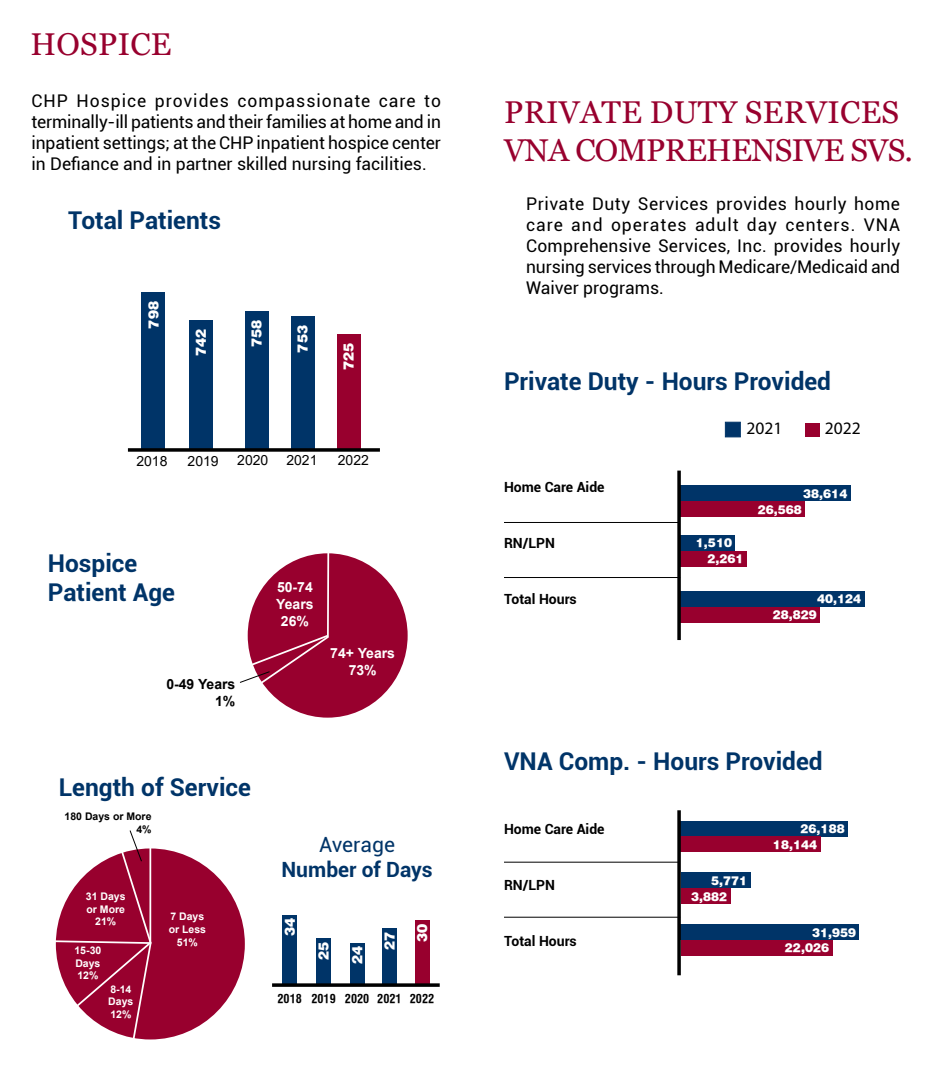
<style>
.page{position:relative;width:945px;height:1071px;background:#fff}
.page>*{position:absolute;margin:0;border:0;box-sizing:border-box;transform-origin:0 0}
.t1{font:31.5px/37.8px "Georgia";letter-spacing:.01em;color:#98002e}
.t2{font:700 24.5px/29.4px "Roboto";color:#003468}
.t3{font:700 21px "Roboto";color:#003468}
.t4{font:21px "Roboto";color:#003468}
.t5{font:17.5px/21px "Roboto";color:#000;text-align:justify}
.t6{font:17.5px "Myriad Pro";color:#000}
.t7{font:700 14px "Roboto";color:#000}
.t8{font:14px "Geneva Blck";color:#fff}
.t9{font:700 14px/16.8px "Arial";color:#fff;text-align:center}
.t10{font:14px "Arial";color:#000}
.t11{font:700 14px/16.8px "Arial";color:#000;text-align:right}
.t12{font:12.25px/15.8px "Geneva Blck";color:#fff}
.t13{font:700 12.25px "Geneva Nrw";color:#000}
.t14{font:700 10.5px/12.6px "Arial";color:#fff;text-align:center}
.t15{font:700 10.5px/12.6px "Arial";color:#000;text-align:right}
</style>
<div class="page">
<div style="left:337px;top:334px;width:23px;height:115px;background:#98002e"></div>
<div style="left:56px;top:848px;width:189px;height:192px;background:#98002e;border-radius:50%"></div>
<div style="left:248px;top:553px;width:160px;height:165px;background:#98002e;border-radius:50%"></div>
<svg style="left:240px;top:633px;width:89px;height:54px"></svg>
<hr style="left:327px;top:551px;width:2px;height:86px;background:#fff">
<div style="left:142px;top:292px;width:23px;height:157px;background:#003468"></div>
<div style="left:189px;top:320px;width:24px;height:129px;background:#003468"></div>
<div style="left:245px;top:311px;width:23px;height:138px;background:#003468"></div>
<div style="left:291px;top:316px;width:23px;height:133px;background:#003468"></div>
<svg style="left:128px;top:448px;width:252px;height:4px"></svg>
<div style="left:282px;top:915px;width:15px;height:71px;background:#003468"></div>
<div style="left:316px;top:938px;width:15px;height:48px;background:#003468"></div>
<div style="left:350px;top:943px;width:15px;height:41px;background:#003468"></div>
<div style="left:382px;top:929px;width:15px;height:57px;background:#003468"></div>
<div style="left:415px;top:920px;width:14px;height:66px;background:#98002e"></div>
<svg style="left:55px;top:830px;width:98px;height:210px"></svg>
<svg style="left:272px;top:983px;width:168px;height:4px"></svg>
<hr style="left:504px;top:522px;width:174px;height:1px;background:#000">
<hr style="left:504px;top:577px;width:176px;height:1px;background:#000">
<div style="left:680px;top:486px;width:170px;height:15px;background:#003468"></div>
<div style="left:805px;top:423px;width:15px;height:14px;background:#98002e"></div>
<div style="left:725px;top:422px;width:16px;height:15px;background:#003468;border:1px solid #003468"></div>
<hr style="left:504px;top:862px;width:174px;height:1px;background:#000">
<hr style="left:504px;top:917px;width:176px;height:1px;background:#000">
<div style="left:680px;top:501px;width:125px;height:16px;background:#98002e"></div>
<div style="left:680px;top:551px;width:67px;height:15px;background:#98002e"></div>
<div style="left:680px;top:535px;width:55px;height:16px;background:#003468"></div>
<div style="left:680px;top:591px;width:184px;height:16px;background:#003468"></div>
<div style="left:680px;top:607px;width:140px;height:15px;background:#98002e"></div>
<svg style="left:677px;top:471px;width:4px;height:169px"></svg>
<div style="left:680px;top:821px;width:168px;height:15px;background:#003468"></div>
<div style="left:680px;top:836px;width:140px;height:16px;background:#98002e"></div>
<div style="left:681px;top:873px;width:69px;height:15px;background:#003468"></div>
<div style="left:681px;top:888px;width:49px;height:16px;background:#98002e"></div>
<div style="left:680px;top:924px;width:179px;height:16px;background:#003468"></div>
<div style="left:681px;top:940px;width:151px;height:16px;background:#98002e"></div>
<svg style="left:677px;top:810px;width:4px;height:165px"></svg>
<h1 class="t1" style="left:31px;top:26px;width:142px">HOSPICE</h1>
<p class="t5" style="left:32px;top:89px;width:411px">CHP Hospice provides compassionate care to terminally-ill patients and their families at home and in inpatient settings; at the CHP inpatient hospice center in Defiance and in partner skilled nursing facilities.</p>
<h2 class="t2" style="left:68px;top:204px;width:154px">Total Patients</h2>
<p class="t8" style="left:145px;top:329px;width:29px;rotate:-90deg">798</p>
<p class="t8" style="left:193px;top:356px;width:29px;rotate:-90deg">742</p>
<p class="t8" style="left:248px;top:347px;width:29px;rotate:-90deg">758</p>
<p class="t8" style="left:294px;top:353px;width:29px;rotate:-90deg">753</p>
<p class="t8" style="left:340px;top:370px;width:29px;rotate:-90deg">725</p>
<p class="t10" style="left:136px;top:451px;width:33px">2018</p>
<p class="t10" style="left:188px;top:451px;width:33px">2019</p>
<p class="t10" style="left:237px;top:451px;width:33px">2020</p>
<p class="t10" style="left:286px;top:451px;width:33px">2021</p>
<p class="t10" style="left:338px;top:450px;width:33px">2022</p>
<h2 class="t2" style="left:48px;top:547px;width:129px">Hospice<br>Patient Age</h2>
<p class="t11" style="left:166px;top:676px;width:71px">0-49 Years<br>1%</p>
<p class="t9" style="left:276px;top:579px;width:39px">50-74<br>Years<br>26%</p>
<p class="t9" style="left:330px;top:645px;width:66px">74+ Years<br>73%</p>
<h2 class="t2" style="left:59px;top:772px;width:194px">Length of Service</h2>
<p class="t15" style="left:65px;top:810px;width:88px">180 Days or More<br>4%</p>
<p class="t14" style="left:86px;top:890px;width:41px">31 Days or More<br>21%</p>
<p class="t14" style="left:74px;top:944px;width:28px;text-align:justify">15-30<br>Days 12%</p>
<p class="t14" style="left:108px;top:983px;width:27px;text-align:left">8-14<br>Days<br>12%</p>
<p class="t14" style="left:169px;top:911px;width:39px">7 Days or Less<br>51%</p>
<p class="t4" style="left:319px;top:830px;width:77px">Average</p>
<p class="t3" style="left:281px;top:855px;width:153px">Number of Days</p>
<p class="t8" style="left:281px;top:936px;width:20px;rotate:-90deg">34</p>
<p class="t8" style="left:315px;top:960px;width:20px;rotate:-90deg">25</p>
<p class="t8" style="left:349px;top:964px;width:20px;rotate:-90deg">24</p>
<p class="t8" style="left:381px;top:950px;width:20px;rotate:-90deg">27</p>
<p class="t8" style="left:414px;top:942px;width:20px;rotate:-90deg">30</p>
<p class="t13" style="left:278px;top:992px;width:93px">2018 2019 2020</p>
<p class="t13" style="left:377px;top:992px;width:26px">2021</p>
<p class="t13" style="left:410px;top:992px;width:26px">2022</p>
<h1 class="t1" style="left:504px;top:94px;width:410px">PRIVATE DUTY SERVICES<br>VNA COMPREHENSIVE SVS.</h1>
<p class="t5" style="left:526px;top:192px;width:376px">Private Duty Services provides hourly home care and operates adult day centers. VNA Comprehensive Services, Inc. provides hourly nursing services through Medicare/Medicaid and Waiver programs.</p>
<h2 class="t2" style="left:504px;top:365px;width:329px">Private Duty - Hours Provided</h2>
<p class="t7" style="left:504px;top:477px;width:102px">Home Care Aide</p>
<p class="t7" style="left:504px;top:533px;width:53px">RN/LPN</p>
<p class="t7" style="left:504px;top:589px;width:74px">Total Hours</p>
<p class="t6" style="left:747px;top:418px;width:37px">2021</p>
<p class="t6" style="left:825px;top:418px;width:37px">2022</p>
<p class="t12" style="left:803px;top:486px;width:46px">38,614</p>
<p class="t12" style="left:696px;top:535px;width:38px">1,510</p>
<p class="t12" style="left:707px;top:551px;width:38px">2,261</p>
<p class="t12" style="left:758px;top:501px;width:46px">26,568</p>
<p class="t12" style="left:817px;top:591px;width:46px">40,124</p>
<p class="t12" style="left:773px;top:607px;width:46px">28,829</p>
<h2 class="t2" style="left:504px;top:745px;width:320px">VNA Comp. - Hours Provided</h2>
<p class="t7" style="left:504px;top:819px;width:102px">Home Care Aide</p>
<p class="t7" style="left:504px;top:875px;width:53px">RN/LPN</p>
<p class="t7" style="left:504px;top:931px;width:74px">Total Hours</p>
<p class="t12" style="left:691px;top:872px;width:57px;text-indent:20px">5,771<br>3,882</p>
<p class="t12" style="left:773px;top:821px;width:73px;text-indent:28px">26,188<br>18,144</p>
<p class="t12" style="left:785px;top:924px;width:73px;text-indent:27px">31,959<br>22,026</p>
</div>
